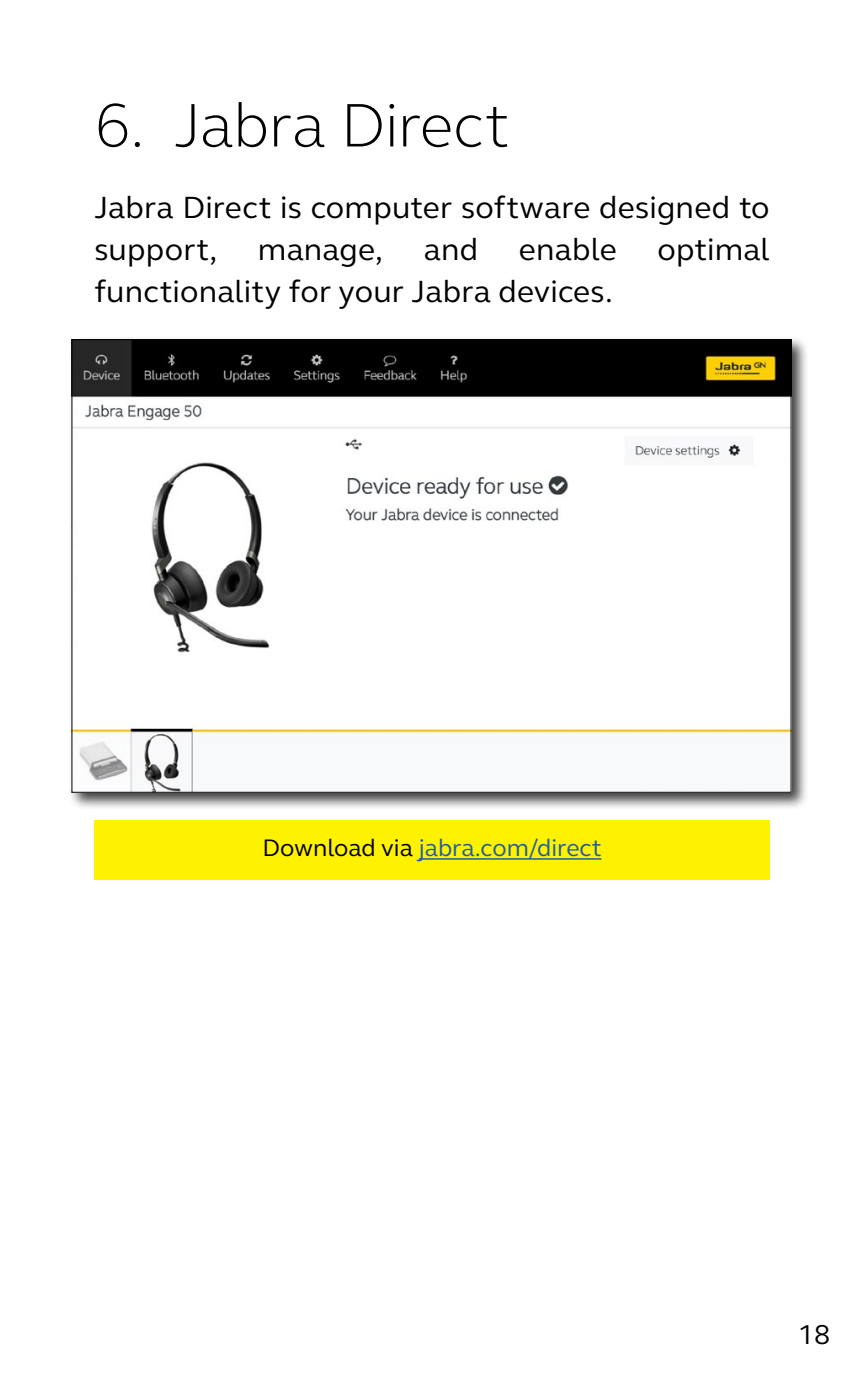
<style>
.page{position:relative;width:864px;height:1389px;background:#fff}
.page>*{position:absolute;margin:0;border:0;box-sizing:border-box;transform-origin:0 0}
.t1{font:300 63px "GN Elliot";letter-spacing:-.005em;color:#000}
.t2{font:31.5px/42px "GN Elliot";letter-spacing:.01em;color:#000}
.t3{font:28px "GN Elliot";color:#000}
.t4{font:24.5px "GN Elliot";color:#215e9e}
.s1{color:#000}
</style>
<div class="page">
<div style="left:68px;top:336px;width:740px;height:475px;background:#000;opacity:.75"></div>
<img style="left:73px;top:341px;width:716px;height:450px">
<div style="left:94px;top:820px;width:675px;height:59px;background:#fff200"></div>
<hr style="left:418px;top:858px;width:183px;height:2px;background:#215e9e">
<h1 class="t1" style="left:94px;top:83px;width:416px">6. Jabra Direct</h1>
<p class="t2" style="left:94px;top:186px;width:676px">Jabra Direct is computer software designed to support,</p>
<p class="t2" style="left:258px;top:228px;width:127px">manage,</p>
<p class="t2" style="left:423px;top:228px;width:56px">and</p>
<p class="t2" style="left:518px;top:228px;width:99px">enable</p>
<p class="t2" style="left:657px;top:228px;width:114px">optimal</p>
<p class="t2" style="left:94px;top:270px;width:519px">functionality for your Jabra devices.</p>
<p class="t4" style="left:262px;top:832px;width:340px"><span class="s1">Download via</span> jabra.com/direct</p>
<p class="t3" style="left:797px;top:1316px;width:34px">18</p>
</div>
